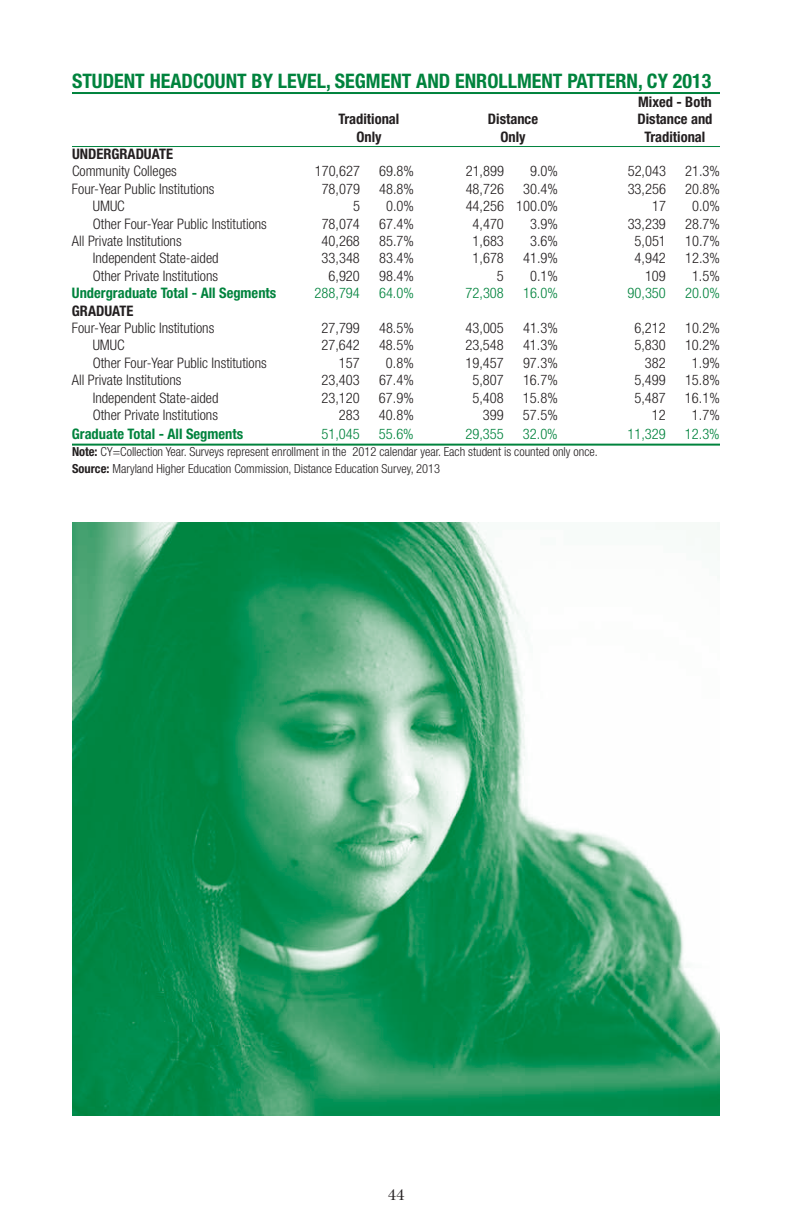
<style>
.page{position:relative;width:792px;height:1224px;background:#fff}
.page>*{position:absolute;margin:0;border:0;box-sizing:border-box;transform-origin:0 0}
.t1{font:700 condensed 20px "Helvetica Neue";color:#00833d}
.t2{font:16px "New Baskerville";color:#231f20}
.t3{font:300 condensed 14.4px "Helvetica Neue";color:#231f20}
.t4{font:700 condensed 14.4px "Helvetica Neue";color:#231f20}
.t5{font:300 condensed 14.4px "Helvetica Neue";color:#00833d}
.t6{font:700 condensed 14.4px "Helvetica Neue";color:#00833d}
.t7{font:300 condensed 12.4px/16.8px "Helvetica Neue";color:#231f20}
.s1{font-weight:700}
</style>
<div class="page">
<hr style="left:72px;top:92px;width:648px;height:2px;background:#00833d">
<hr style="left:72px;top:146px;width:648px;height:1px;background:#00833d">
<hr style="left:72px;top:444px;width:648px;height:2px;background:#00833d">
<img style="left:72px;top:522px;width:648px;height:594px">
<h1 class="t1" style="left:72px;top:68px;width:641px">STUDENT HEADCOUNT BY LEVEL, SEGMENT AND ENROLLMENT PATTERN, CY 2013</h1>
<p class="t4" style="left:638px;top:93px;width:75px">Mixed - Both</p>
<p class="t4" style="left:339px;top:110px;width:62px">Traditional</p>
<p class="t4" style="left:488px;top:110px;width:52px">Distance</p>
<p class="t4" style="left:637px;top:110px;width:77px">Distance and</p>
<p class="t4" style="left:356px;top:128px;width:27px">Only</p>
<p class="t4" style="left:500px;top:128px;width:27px">Only</p>
<p class="t4" style="left:645px;top:128px;width:62px">Traditional</p>
<p class="t4" style="left:72px;top:145px;width:102px">UNDERGRADUATE</p>
<p class="t3" style="left:72px;top:163px;width:106px">Community Colleges</p>
<p class="t3" style="left:315px;top:163px;width:47px">170,627</p>
<p class="t3" style="left:379px;top:163px;width:36px">69.8%</p>
<p class="t3" style="left:466px;top:163px;width:40px">21,899</p>
<p class="t3" style="left:530px;top:163px;width:29px">9.0%</p>
<p class="t3" style="left:628px;top:163px;width:40px">52,043</p>
<p class="t3" style="left:685px;top:163px;width:36px">21.3%</p>
<p class="t3" style="left:72px;top:180px;width:144px">Four-Year Public Institutions</p>
<p class="t3" style="left:322px;top:180px;width:40px">78,079</p>
<p class="t3" style="left:379px;top:180px;width:36px">48.8%</p>
<p class="t3" style="left:466px;top:180px;width:40px">48,726</p>
<p class="t3" style="left:523px;top:180px;width:36px">30.4%</p>
<p class="t3" style="left:628px;top:180px;width:40px">33,256</p>
<p class="t3" style="left:685px;top:180px;width:36px">20.8%</p>
<p class="t3" style="left:93px;top:198px;width:33px">UMUC</p>
<p class="t3" style="left:353px;top:198px;width:8px">5</p>
<p class="t3" style="left:386px;top:198px;width:29px">0.0%</p>
<p class="t3" style="left:466px;top:198px;width:94px">44,256 100.0%</p>
<p class="t3" style="left:652px;top:198px;width:15px">17</p>
<p class="t3" style="left:692px;top:198px;width:29px">0.0%</p>
<p class="t3" style="left:93px;top:215px;width:176px">Other Four-Year Public Institutions</p>
<p class="t3" style="left:322px;top:215px;width:40px">78,074</p>
<p class="t3" style="left:379px;top:215px;width:36px">67.4%</p>
<p class="t3" style="left:473px;top:215px;width:33px">4,470</p>
<p class="t3" style="left:530px;top:215px;width:29px">3.9%</p>
<p class="t3" style="left:628px;top:215px;width:40px">33,239</p>
<p class="t3" style="left:685px;top:215px;width:36px">28.7%</p>
<p class="t3" style="left:72px;top:233px;width:111px">All Private Institutions</p>
<p class="t3" style="left:322px;top:233px;width:40px">40,268</p>
<p class="t3" style="left:379px;top:233px;width:36px">85.7%</p>
<p class="t3" style="left:473px;top:233px;width:33px">1,683</p>
<p class="t3" style="left:530px;top:233px;width:29px">3.6%</p>
<p class="t3" style="left:635px;top:233px;width:33px">5,051</p>
<p class="t3" style="left:685px;top:233px;width:36px">10.7%</p>
<p class="t3" style="left:93px;top:250px;width:127px">Independent State-aided</p>
<p class="t3" style="left:322px;top:250px;width:40px">33,348</p>
<p class="t3" style="left:379px;top:250px;width:36px">83.4%</p>
<p class="t3" style="left:473px;top:250px;width:33px">1,678</p>
<p class="t3" style="left:523px;top:250px;width:36px">41.9%</p>
<p class="t3" style="left:635px;top:250px;width:33px">4,942</p>
<p class="t3" style="left:685px;top:250px;width:36px">12.3%</p>
<p class="t3" style="left:93px;top:267px;width:127px">Other Private Institutions</p>
<p class="t3" style="left:329px;top:267px;width:33px">6,920</p>
<p class="t3" style="left:379px;top:267px;width:36px">98.4%</p>
<p class="t3" style="left:497px;top:267px;width:8px">5</p>
<p class="t3" style="left:530px;top:267px;width:29px">0.1%</p>
<p class="t3" style="left:645px;top:267px;width:22px">109</p>
<p class="t3" style="left:692px;top:267px;width:29px">1.5%</p>
<p class="t6" style="left:72px;top:284px;width:206px">Undergraduate Total - All Segments</p>
<p class="t5" style="left:315px;top:285px;width:47px">288,794</p>
<p class="t5" style="left:379px;top:285px;width:36px">64.0%</p>
<p class="t5" style="left:466px;top:285px;width:40px">72,308</p>
<p class="t5" style="left:523px;top:285px;width:36px">16.0%</p>
<p class="t5" style="left:628px;top:285px;width:40px">90,350</p>
<p class="t5" style="left:685px;top:285px;width:36px">20.0%</p>
<p class="t4" style="left:72px;top:302px;width:63px">GRADUATE</p>
<p class="t3" style="left:72px;top:320px;width:144px">Four-Year Public Institutions</p>
<p class="t3" style="left:322px;top:320px;width:40px">27,799</p>
<p class="t3" style="left:379px;top:320px;width:36px">48.5%</p>
<p class="t3" style="left:466px;top:320px;width:40px">43,005</p>
<p class="t3" style="left:523px;top:320px;width:36px">41.3%</p>
<p class="t3" style="left:635px;top:320px;width:33px">6,212</p>
<p class="t3" style="left:685px;top:320px;width:36px">10.2%</p>
<p class="t3" style="left:93px;top:337px;width:33px">UMUC</p>
<p class="t3" style="left:322px;top:337px;width:40px">27,642</p>
<p class="t3" style="left:379px;top:337px;width:36px">48.5%</p>
<p class="t3" style="left:466px;top:337px;width:40px">23,548</p>
<p class="t3" style="left:523px;top:337px;width:36px">41.3%</p>
<p class="t3" style="left:635px;top:337px;width:33px">5,830</p>
<p class="t3" style="left:685px;top:337px;width:36px">10.2%</p>
<p class="t3" style="left:93px;top:354px;width:176px">Other Four-Year Public Institutions</p>
<p class="t3" style="left:339px;top:354px;width:22px">157</p>
<p class="t3" style="left:386px;top:354px;width:29px">0.8%</p>
<p class="t3" style="left:466px;top:354px;width:40px">19,457</p>
<p class="t3" style="left:523px;top:354px;width:36px">97.3%</p>
<p class="t3" style="left:645px;top:354px;width:22px">382</p>
<p class="t3" style="left:692px;top:354px;width:29px">1.9%</p>
<p class="t3" style="left:72px;top:372px;width:111px">All Private Institutions</p>
<p class="t3" style="left:322px;top:372px;width:40px">23,403</p>
<p class="t3" style="left:379px;top:372px;width:36px">67.4%</p>
<p class="t3" style="left:473px;top:372px;width:33px">5,807</p>
<p class="t3" style="left:523px;top:372px;width:36px">16.7%</p>
<p class="t3" style="left:635px;top:372px;width:33px">5,499</p>
<p class="t3" style="left:685px;top:372px;width:36px">15.8%</p>
<p class="t3" style="left:93px;top:389px;width:127px">Independent State-aided</p>
<p class="t3" style="left:322px;top:389px;width:40px">23,120</p>
<p class="t3" style="left:379px;top:389px;width:36px">67.9%</p>
<p class="t3" style="left:473px;top:389px;width:33px">5,408</p>
<p class="t3" style="left:523px;top:389px;width:36px">15.8%</p>
<p class="t3" style="left:634px;top:389px;width:33px">5,487</p>
<p class="t3" style="left:685px;top:389px;width:36px">16.1%</p>
<p class="t3" style="left:93px;top:407px;width:127px">Other Private Institutions</p>
<p class="t3" style="left:339px;top:407px;width:22px">283</p>
<p class="t3" style="left:379px;top:407px;width:36px">40.8%</p>
<p class="t3" style="left:483px;top:407px;width:22px">399</p>
<p class="t3" style="left:523px;top:407px;width:36px">57.5%</p>
<p class="t3" style="left:652px;top:407px;width:15px">12</p>
<p class="t3" style="left:692px;top:407px;width:29px">1.7%</p>
<p class="t6" style="left:72px;top:425px;width:173px">Graduate Total - All Segments</p>
<p class="t5" style="left:322px;top:426px;width:40px">51,045</p>
<p class="t5" style="left:379px;top:426px;width:36px">55.6%</p>
<p class="t5" style="left:466px;top:426px;width:40px">29,355</p>
<p class="t5" style="left:523px;top:426px;width:36px">32.0%</p>
<p class="t5" style="left:628px;top:426px;width:40px">11,329</p>
<p class="t5" style="left:685px;top:426px;width:36px">12.3%</p>
<p class="t7" style="left:72px;top:443px;width:527px"><span class="s1">Note:</span> CY=Collection Year. Surveys represent enrollment in the 2012 calendar year. Each student is counted only once.<br><span class="s1">Source:</span> Maryland Higher Education Commission, Distance Education Survey, 2013</p>
<p class="t2" style="left:388px;top:1185px;width:18px">44</p>
</div>
